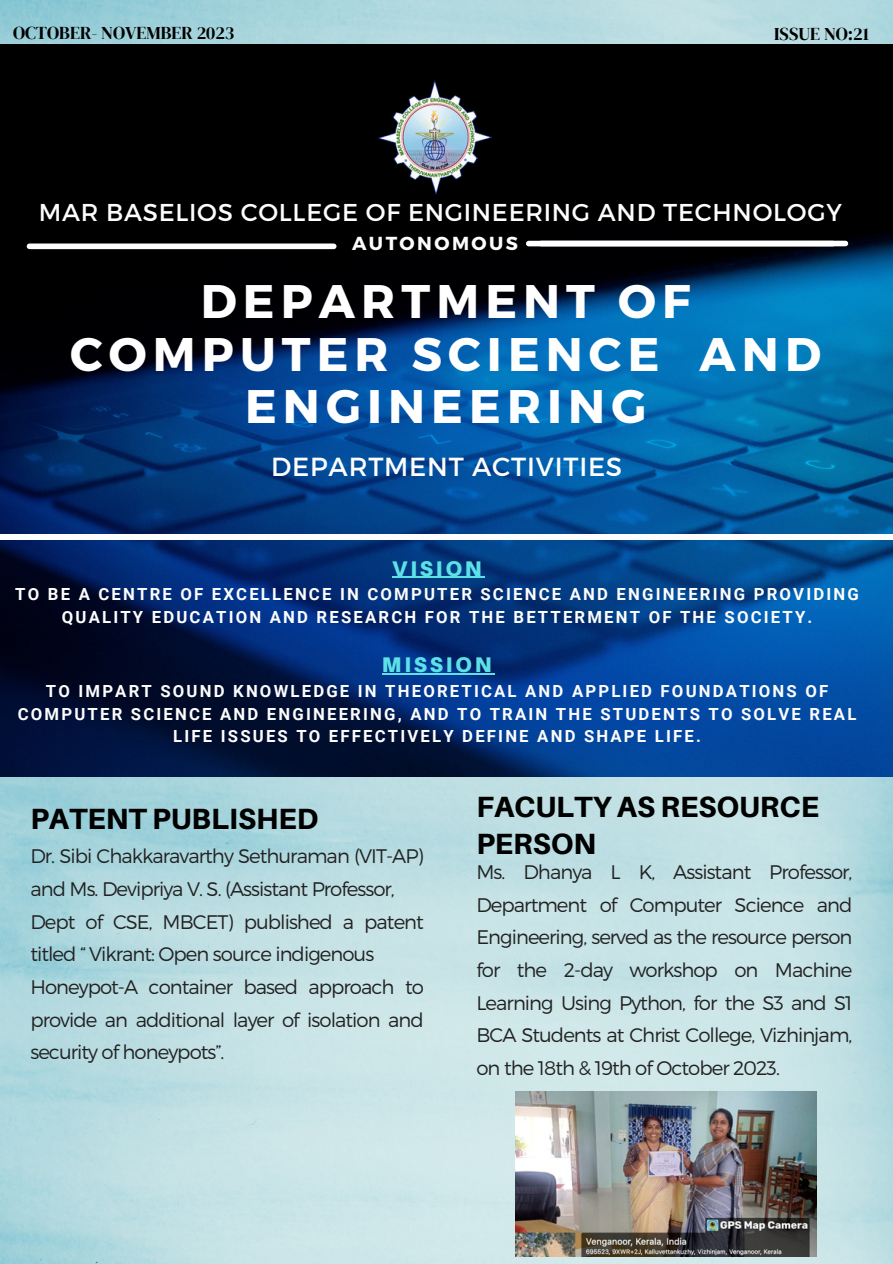
<style>
.page{position:relative;width:893px;height:1264px;background:#fff}
.page>*{position:absolute;margin:0;border:0;box-sizing:border-box;transform-origin:0 0}
.t1{font:700 47.1px/52.5px "Montserrat";letter-spacing:.13em;color:#fff;text-align:center}
.t2{font:800 29.25px/37.2px "Aileron";color:#000}
.t3{font:26.1px "Montserrat";letter-spacing:.03em;color:#fdfdfd}
.t4{font:24.3px "Montserrat";letter-spacing:.03em;color:#fdfdfd}
.t5{font:900 21.15px "Aileron";letter-spacing:.13em;color:#5ce1e6}
.t6{font:300 19.65px/32.7px "Montserrat";letter-spacing:-.05em;color:#222;text-align:justify}
.t7{font:700 18.75px "Montserrat";letter-spacing:.13em;color:#fdfdfd}
.t8{font:18px "DM Serif Display";color:#000}
.t9{font:700 16.65px/22.5px "Roboto";letter-spacing:.13em;color:#fdfdfd;text-align:center}
</style>
<div class="page">
<img style="left:0;top:777px;width:892px;height:486px">
<img style="left:0;top:44px;width:892px;height:733px">
<div style="left:528px;top:241px;width:305px;height:5px;background:#fff"></div>
<div style="left:0;top:534px;width:892px;height:6px;background:#fdfdfd"></div>
<img style="left:378px;top:81px;width:114px;height:113px">
<div style="left:29px;top:243px;width:305px;height:6px;background:#fff"></div>
<hr style="left:392px;top:576px;width:92px;height:1px;background:#5ce1e6">
<hr style="left:382px;top:673px;width:112px;height:1px;background:#5ce1e6">
<div style="left:541px;top:241px;width:304px;height:5px;background:#fff"></div>
<img style="left:516px;top:1091px;width:300px;height:165px">
<p class="t8" style="left:13px;top:21px;width:223px">OCTOBER- NOVEMBER 2023</p>
<p class="t8" style="left:774px;top:22px;width:96px">ISSUE NO:21</p>
<p class="t4" style="left:39px;top:196px;width:804px">MAR BASELIOS COLLEGE OF ENGINEERING AND TECHNOLOGY</p>
<p class="t7" style="left:352px;top:231px;width:167px">AUTONOMOUS</p>
<p class="t1" style="left:201px;top:273px;width:491px">DEPARTMENT OF</p>
<p class="t1" style="left:70px;top:325px;width:752px">COMPUTER SCIENCE AND<br>ENGINEERING</p>
<p class="t3" style="left:271px;top:449px;width:352px">DEPARTMENT ACTIVITIES</p>
<p class="t5" style="left:392px;top:555px;width:91px">VISION</p>
<p class="t9" style="left:15px;top:583px;width:845px">TO BE A CENTRE OF EXCELLENCE IN COMPUTER SCIENCE AND ENGINEERING PROVIDING<br>QUALITY EDUCATION AND RESEARCH FOR THE BETTERMENT OF THE SOCIETY.</p>
<p class="t5" style="left:382px;top:651px;width:111px">MISSION</p>
<p class="t9" style="left:18px;top:680px;width:840px">TO IMPART SOUND KNOWLEDGE IN THEORETICAL AND APPLIED FOUNDATIONS OF<br>COMPUTER SCIENCE AND ENGINEERING, AND TO TRAIN THE STUDENTS TO SOLVE REAL<br>LIFE ISSUES TO EFFECTIVELY DEFINE AND SHAPE LIFE.</p>
<p class="t2" style="left:30px;top:800px;width:289px">PATENT PUBLISHED</p>
<p class="t6" style="left:30px;top:839px;width:395px">Dr. Sibi Chakkaravarthy Sethuraman (VIT-AP) and Ms. Devipriya V. S. (Assistant Professor,</p>
<p class="t6" style="left:30px;top:904px;width:395px">Dept of CSE, MBCET) published a patent titled “ Vikrant: Open source indigenous</p>
<p class="t6" style="left:30px;top:969px;width:395px">Honeypot-A container based approach to provide an additional layer of isolation and security of honeypots”.</p>
<p class="t2" style="left:476px;top:787px;width:344px">FACULTY AS RESOURCE<br>PERSON</p>
<p class="t6" style="left:476px;top:854px;width:377px">Ms. Dhanya L K, Assistant Professor, Department of Computer Science and Engineering, served as the resource person for the 2-day workshop on Machine Learning Using Python, for the S3 and S1<br>BCA Students at Christ College, Vizhinjam, on the 18th &amp; 19th of October 2023.</p>
</div>
